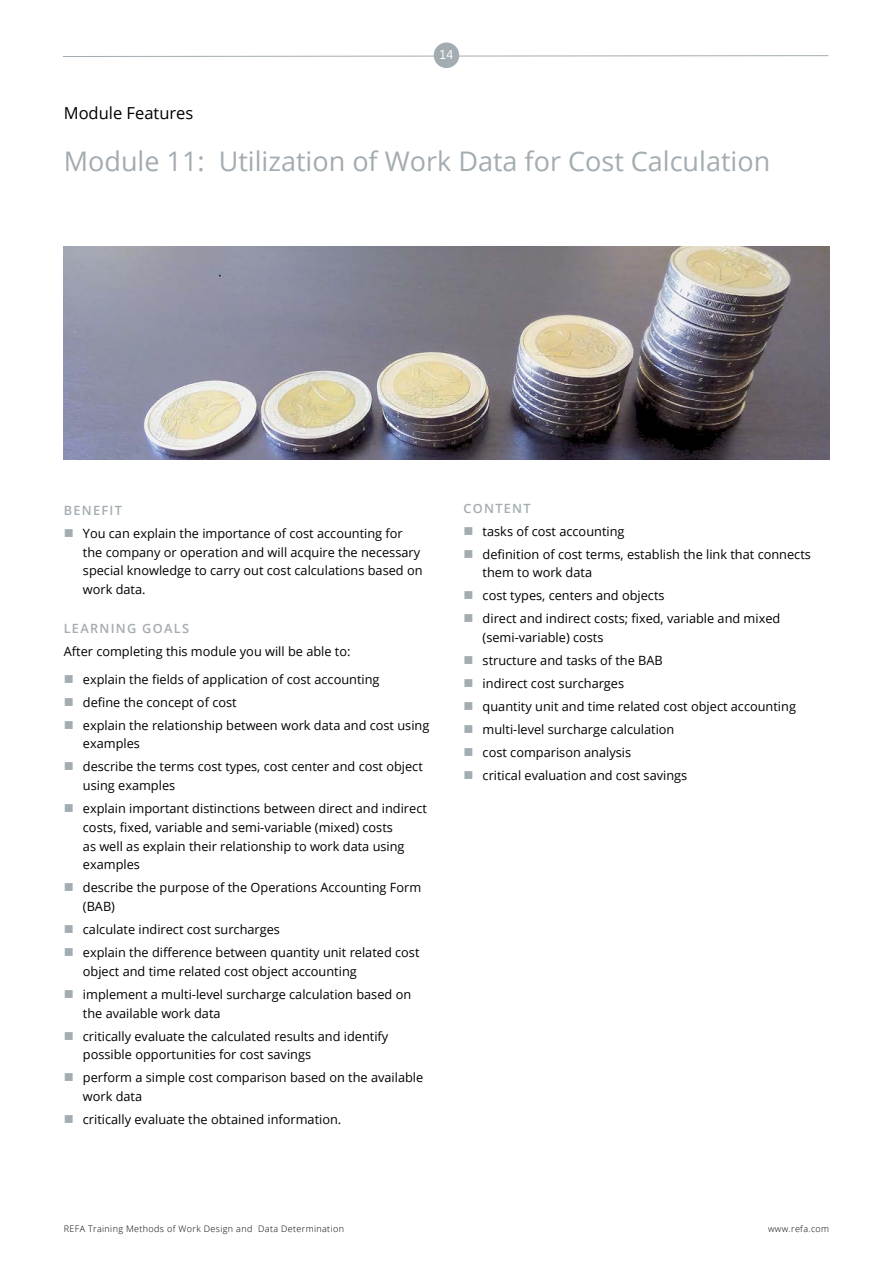
<style>
.page{position:relative;width:893px;height:1263px;background:#fff}
.page>*{position:absolute;margin:0;border:0;box-sizing:border-box;transform-origin:0 0}
.t1{font:27px "Open Sans";color:#a3acb1}
.t2{font:16.5px "Open Sans";color:#000}
.t3{font:12.75px/23px "Open Sans";color:#000}
.t4{font:600 12.75px "Open Sans";letter-spacing:.1em;color:#a3acb1}
.t5{font:12.75px "Segoe UI";color:#fff}
.t6{font:300 9px "Open Sans";letter-spacing:.04em;color:#000}
</style>
<div class="page">
<svg style="left:63px;top:55px;width:766px;height:2px"></svg>
<div style="left:434px;top:43px;width:25px;height:25px;background:#a3acb1;border-radius:50%"></div>
<img style="left:64px;top:247px;width:765px;height:212px">
<p class="t5" style="left:440px;top:46px;width:15px">14</p>
<p class="t2" style="left:64px;top:102px;width:131px">Module Features</p>
<h1 class="t1" style="left:64px;top:143px;width:708px">Module 11: Utilization of Work Data for Cost Calculation</h1>
<p class="t4" style="left:64px;top:501px;width:60px">BENEFIT</p>
<p class="t3" style="left:83px;top:523px;width:341px;line-height:18.8px">You can explain the importance of cost accounting for the company or operation and will acquire the necessary special knowledge to carry out cost calculations based on work data.</p>
<p class="t4" style="left:64px;top:620px;width:127px">LEARNING GOALS</p>
<p class="t3" style="left:83px;top:638px;width:298px;line-height:27.3px;text-indent:-19px">After completing this module you will be able to: explain the fields of application of cost accounting</p>
<p class="t3" style="left:83px;top:690px;width:348px">define the concept of cost<br>explain the relationship between work data and cost using</p>
<p class="t3" style="left:83px;top:732px;width:341px">examples<br>describe the terms cost types, cost center and cost object</p>
<p class="t3" style="left:83px;top:774px;width:345px">using examples<br>explain important distinctions between direct and indirect</p>
<p class="t3" style="left:83px;top:817px;width:323px;line-height:18.8px">costs, fixed, variable and semi-variable (mixed) costs as well as explain their relationship to work data using examples</p>
<p class="t3" style="left:83px;top:878px;width:340px;line-height:18.8px">describe the purpose of the Operations Accounting Form (BAB)</p>
<p class="t3" style="left:83px;top:918px;width:338px">calculate indirect cost surcharges<br>explain the difference between quantity unit related cost</p>
<p class="t3" style="left:83px;top:959px;width:330px">object and time related cost object accounting implement a multi-level surcharge calculation based on</p>
<p class="t3" style="left:83px;top:1001px;width:307px">the available work data<br>critically evaluate the calculated results and identify</p>
<p class="t3" style="left:83px;top:1043px;width:342px">possible opportunities for cost savings<br>perform a simple cost comparison based on the available</p>
<p class="t3" style="left:83px;top:1085px;width:260px">work data<br>critically evaluate the obtained information.</p>
<p class="t4" style="left:463px;top:499px;width:69px">CONTENT</p>
<p class="t3" style="left:483px;top:519px;width:330px">tasks of cost accounting<br>definition of cost terms, establish the link that connects</p>
<p class="t3" style="left:483px;top:561px;width:299px">them to work data<br>cost types, centers and objects<br>direct and indirect costs; fixed, variable and mixed</p>
<p class="t3" style="left:483px;top:626px;width:315px">(semi-variable) costs<br>structure and tasks of the BAB<br>indirect cost surcharges<br>quantity unit and time related cost object accounting multi-level surcharge calculation<br>cost comparison analysis<br>critical evaluation and cost savings</p>
<p class="t6" style="left:64px;top:1222px;width:282px">REFA Training Methods of Work Design and Data Determination</p>
<p class="t6" style="left:768px;top:1222px;width:63px">www.refa.com</p>
</div>
